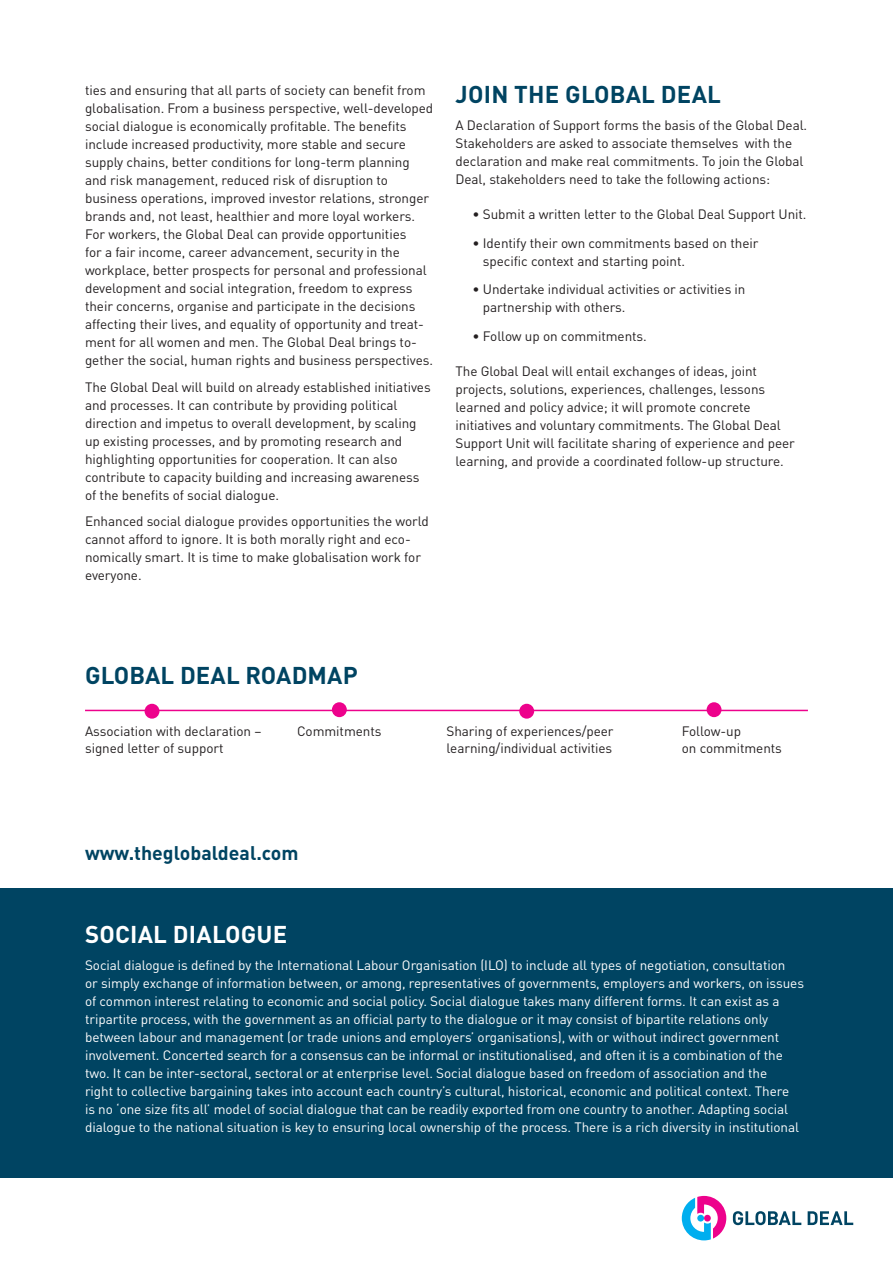
<style>
.page{position:relative;width:893px;height:1263px;background:#fff}
.page>*{position:absolute;margin:0;border:0;box-sizing:border-box;transform-origin:0 0}
.Underrubrik{font:700 24px "DIN Pro";letter-spacing:.005em;color:#004462}
.Underrubrik-2{font:700 24px "DIN Pro";letter-spacing:.01em;color:#fff}
.Underrubrik-3{font:700 19.5px "DIN Pro";color:#004462}
.Brödtext{font:13.5px/18px "DIN Pro";letter-spacing:-.005em;color:#231f20}
.Brödtext-2{font:13.5px/18px "DIN Pro";letter-spacing:-.005em;color:#fff}
</style>
<div class="page">
<div style="left:0;top:889px;width:893px;height:289px;background:#004462"></div>
<hr style="left:85px;top:710px;width:723px;height:1px;background:#ed028c">
<div style="left:707px;top:702px;width:14px;height:15px;background:#ed028c;border-radius:50%"></div>
<div style="left:519px;top:704px;width:15px;height:15px;background:#ed028c;border-radius:50%"></div>
<div style="left:332px;top:702px;width:15px;height:15px;background:#ed028c;border-radius:50%"></div>
<div style="left:145px;top:704px;width:14px;height:15px;background:#ed028c;border-radius:50%"></div>
<svg style="left:682px;top:1196px;width:44px;height:44px"></svg>
<div style="left:704px;top:1215px;width:7px;height:6px;background:#ed028c;border-radius:50%"></div>
<svg style="left:733px;top:1211px;width:68px;height:14px"></svg>
<svg style="left:808px;top:1211px;width:45px;height:14px"></svg>
<p class="Brödtext" style="left:85px;top:80px;width:350px">ties and ensuring that all parts of society can benefit from globalisation. From a business perspective, well-developed social dialogue is economically profitable. The benefits include increased productivity, more stable and secure supply chains, better conditions for long-term planning and risk management, reduced risk of disruption to business operations, improved investor relations, stronger brands and, not least, healthier and more loyal workers.<br>For workers, the Global Deal can provide opportunities<br>for a fair income, career advancement, security in the workplace, better prospects for personal and professional development and social integration, freedom to express their concerns, organise and participate in the decisions affecting their lives, and equality of opportunity and treat&shy;ment for all women and men. The Global Deal brings to&shy;gether the social, human rights and business perspectives.</p>
<p class="Brödtext" style="left:85px;top:377px;width:347px">The Global Deal will build on already established initiatives and processes. It can contribute by providing political direction and impetus to overall development, by scaling up existing processes, and by promoting research and highlighting opportunities for cooperation. It can also contribute to capacity building and increasing awareness of the benefits of social dialogue.</p>
<p class="Brödtext" style="left:85px;top:511px;width:345px">Enhanced social dialogue provides opportunities the world cannot afford to ignore. It is both morally right and eco&shy;nomically smart. It is time to make globalisation work for everyone.</p>
<p class="Underrubrik" style="left:456px;top:75px;width:267px">JOIN THE GLOBAL DEAL</p>
<p class="Brödtext" style="left:455px;top:115px;width:353px">A Declaration of Support forms the basis of the Global Deal.<br>Stakeholders are asked to associate themselves with the declaration and make real commitments. To join the Global Deal, stakeholders need to take the following actions:</p>
<p class="Brödtext" style="left:472px;top:204px;width:336px">• Submit a written letter to the Global Deal Support Unit.</p>
<p class="Brödtext" style="left:483px;top:232px;width:277px;text-indent:-10px">• Identify their own commitments based on their specific context and starting point.</p>
<p class="Brödtext" style="left:483px;top:279px;width:264px;text-indent:-10px">• Undertake individual activities or activities in partnership with others.</p>
<p class="Brödtext" style="left:472px;top:326px;width:176px">• Follow up on commitments.</p>
<p class="Brödtext" style="left:455px;top:361px;width:341px">The Global Deal will entail exchanges of ideas, joint projects, solutions, experiences, challenges, lessons learned and policy advice; it will promote concrete initiatives and voluntary commitments. The Global Deal Support Unit will facilitate sharing of experience and peer learning, and provide a coordinated follow-up structure.</p>
<p class="Underrubrik" style="left:85px;top:655px;width:274px">GLOBAL DEAL ROADMAP</p>
<p class="Brödtext" style="left:85px;top:722px;width:178px;line-height:16.5px">Association with declaration – signed letter of support</p>
<p class="Brödtext" style="left:297px;top:721px;width:86px">Commitments</p>
<p class="Brödtext" style="left:446px;top:722px;width:169px;line-height:16.5px">Sharing of experiences/peer learning/individual activities</p>
<p class="Brödtext" style="left:682px;top:722px;width:102px;line-height:16.5px">Follow-up<br>on commitments</p>
<p class="Underrubrik-3" style="left:85px;top:837px;width:215px">www.theglobaldeal.com</p>
<p class="Underrubrik-2" style="left:85px;top:914px;width:204px">SOCIAL DIALOGUE</p>
<p class="Brödtext-2" style="left:85px;top:954px;width:720px">Social dialogue is defined by the International Labour Organisation (ILO) to include all types of negotiation, consultation<br>or simply exchange of information between, or among, representatives of governments, employers and workers, on issues of common interest relating to economic and social policy. Social dialogue takes many different forms. It can exist as a tripartite process, with the government as an official party to the dialogue or it may consist of bipartite relations only between labour and management (or trade unions and employers’ organisations), with or without indirect government involvement. Concerted search for a consensus can be informal or institutionalised, and often it is a combination of the two. It can be inter-sectoral, sectoral or at enterprise level. Social dialogue based on freedom of association and the<br>right to collective bargaining takes into account each country’s cultural, historical, economic and political context. There<br>is no ‘one size fits all’ model of social dialogue that can be readily exported from one country to another. Adapting social dialogue to the national situation is key to ensuring local ownership of the process. There is a rich diversity in institutional</p>
</div>
